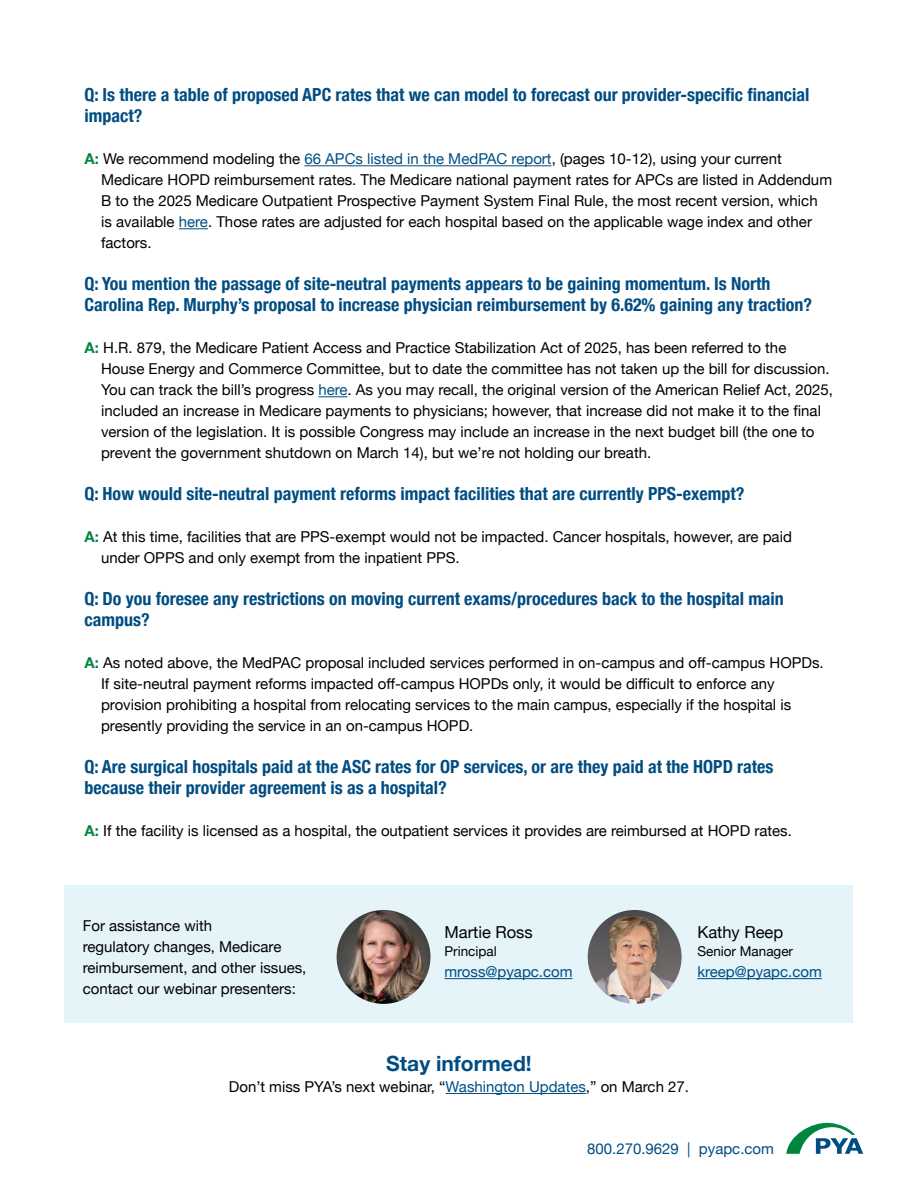
<style>
.page{position:relative;width:918px;height:1188px;background:#fff}
.page>*{position:absolute;margin:0;border:0;box-sizing:border-box;transform-origin:0 0}
.t1{font:700 21px "Helvetica Neue";color:#004d83}
.t2{font:700 condensed 18px/21px "Helvetica Neue";color:#004d83}
.t3{font:16.5px "Helvetica Neue";color:#000}
.t4{font:15px/21px "Helvetica Neue";color:#000}
.t5{font:15px "Helvetica Neue";color:#004d83}
.t6{font:13.5px "Helvetica Neue";color:#000}
.s1{font-weight:700;color:#00853f}
.s2{color:#004d83}
</style>
<div class="page">
<div style="left:64px;top:885px;width:788px;height:138px;background:#e5f4f9"></div>
<svg style="left:786px;top:1122px;width:77px;height:32px"></svg>
<hr style="left:304px;top:165px;width:248px;height:1px;background:#004d83">
<svg style="left:179px;top:228px;width:29px;height:1px"></svg>
<hr style="left:318px;top:396px;width:30px;height:1px;background:#004d83">
<hr style="left:444px;top:978px;width:129px;height:1px;background:#004d83">
<hr style="left:697px;top:978px;width:125px;height:1px;background:#004d83">
<img style="left:337px;top:910px;width:93px;height:94px;border-radius:47px">
<img style="left:588px;top:910px;width:94px;height:94px;border-radius:47px">
<hr style="left:446px;top:1093px;width:140px;height:1px;background:#004d83">
<p class="t2" style="left:85px;top:83px;width:726px">Q: Is there a table of proposed APC rates that we can model to forecast our provider-specific financial impact?</p>
<p class="t4" style="left:101px;top:149px;width:733px;text-indent:-16px"><span class="s1">A:</span> We recommend modeling the <span class="s2">66 APCs listed in the MedPAC report</span>, (pages 10-12), using your current Medicare HOPD reimbursement rates. The Medicare national payment rates for APCs are listed in Addendum B to the 2025 Medicare Outpatient Prospective Payment System Final Rule, the most recent version, which is available <span class="s2">here</span>. Those rates are adjusted for each hospital based on the applicable wage index and other factors.</p>
<p class="t2" style="left:85px;top:275px;width:729px">Q: You mention the passage of site-neutral payments appears to be gaining momentum. Is North<br>Carolina Rep. Murphy’s proposal to increase physician reimbursement by 6.62% gaining any traction?</p>
<p class="t4" style="left:101px;top:338px;width:733px;text-indent:-16px"><span class="s1">A:</span> H.R. 879, the Medicare Patient Access and Practice Stabilization Act of 2025, has been referred to the House Energy and Commerce Committee, but to date the committee has not taken up the bill for discussion.<br>You can track the bill’s progress <span class="s2">here</span>. As you may recall, the original version of the American Relief Act, 2025, included an increase in Medicare payments to physicians; however, that increase did not make it to the final version of the legislation. It is possible Congress may include an increase in the next budget bill (the one to prevent the government shutdown on March 14), but we’re not holding our breath.</p>
<p class="t2" style="left:85px;top:482px;width:661px">Q: How would site-neutral payment reforms impact facilities that are currently PPS-exempt?</p>
<p class="t4" style="left:101px;top:527px;width:692px;text-indent:-17px"><span class="s1">A:</span> At this time, facilities that are PPS-exempt would not be impacted. Cancer hospitals, however, are paid under OPPS and only exempt from the inpatient PPS.</p>
<p class="t2" style="left:85px;top:587px;width:701px">Q: Do you foresee any restrictions on moving current exams/procedures back to the hospital main campus?</p>
<p class="t4" style="left:101px;top:653px;width:724px;text-indent:-17px"><span class="s1">A:</span> As noted above, the MedPAC proposal included services performed in on-campus and off-campus HOPDs.<br>If site-neutral payment reforms impacted off-campus HOPDs only, it would be difficult to enforce any provision prohibiting a hospital from relocating services to the main campus, especially if the hospital is presently providing the service in an on-campus HOPD.</p>
<p class="t2" style="left:85px;top:755px;width:691px">Q: Are surgical hospitals paid at the ASC rates for OP services, or are they paid at the HOPD rates because their provider agreement is as a hospital?</p>
<p class="t4" style="left:85px;top:821px;width:709px"><span class="s1">A:</span> If the facility is licensed as a hospital, the outpatient services it provides are reimbursed at HOPD rates.</p>
<p class="t4" style="left:83px;top:916px;width:225px">For assistance with<br>regulatory changes, Medicare reimbursement, and other issues, contact our webinar presenters:</p>
<p class="t3" style="left:444px;top:925px;width:90px">Martie Ross</p>
<p class="t6" style="left:444px;top:945px;width:54px">Principal</p>
<p class="t5" style="left:444px;top:965px;width:130px">mross@pyapc.com</p>
<p class="t3" style="left:697px;top:925px;width:87px">Kathy Reep</p>
<p class="t6" style="left:697px;top:945px;width:97px">Senior Manager</p>
<p class="t5" style="left:697px;top:965px;width:126px">kreep@pyapc.com</p>
<h1 class="t1" style="left:386px;top:1056px;width:147px">Stay informed!</h1>
<p class="t4" style="left:229px;top:1077px;width:462px">Don’t miss PYA’s next webinar, “<span class="s2">Washington Updates</span>,” on March 27.</p>
<p class="t5" style="left:587px;top:1142px;width:188px">800.270.9629 | pyapc.com</p>
</div>
